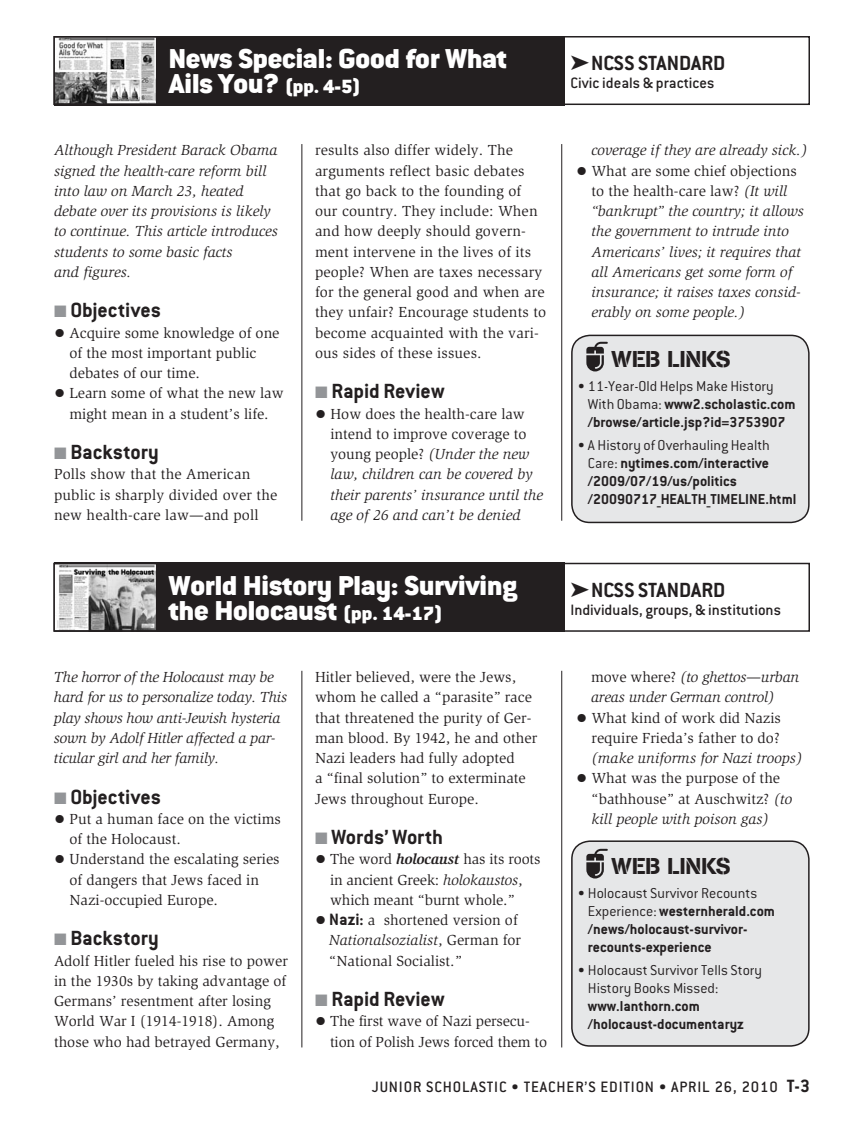
<style>
.page{position:relative;width:864px;height:1121px;background:#fff}
.page>*{position:absolute;margin:0;border:0;box-sizing:border-box;transform-origin:0 0}
.t1{font:900 30px/25.5px "Conduit ITC";color:#fff}
.t2{font:24px "Cargo D";color:#231f20}
.t3{font:700 22.5px "Conduit ITC";color:#231f20}
.t4{font:500 16.5px "Conduit ITC";color:#231f20}
.t5{font:500 16.5px "Conduit ITC";letter-spacing:.05em;color:#231f20}
.t6{font:700 15.75px/18px "Conduit ITC";color:#231f20}
.t7{font:300 15.75px/18px "Conduit ITC";color:#231f20}
.t8{font:15px/20.2px "Slimbach";color:#231f20}
.t9{font:italic 15px/20.2px "Slimbach";color:#231f20}
.s1{font-size:21px}
.s2{color:#939598}
.s3{font-weight:700;font-size:22.5px}
.s4{font-weight:700;font-style:normal;font-size:22.5px}
.s5{font-style:normal}
.s6{font-weight:700;font-style:italic}
.s7{font-style:italic}
.s8{font-family:"Conduit ITC";font-weight:700;font-size:18px}
.s9{font-weight:300}
.s10{font-weight:700;font-size:19.5px}
</style>
<div class="page">
<div style="left:54px;top:36px;width:510px;height:69px;background:#231f20"></div>
<div style="left:54px;top:562px;width:510px;height:70px;background:#231f20"></div>
<hr style="left:302px;top:144px;width:1px;height:376px;background:#231f20">
<hr style="left:302px;top:670px;width:1px;height:377px;background:#231f20">
<hr style="left:561px;top:144px;width:1px;height:376px;background:#231f20">
<hr style="left:561px;top:670px;width:1px;height:377px;background:#231f20">
<div style="left:563px;top:36px;width:247px;height:69px;border:2px solid #231f20"></div>
<div style="left:563px;top:562px;width:247px;height:70px;border:2px solid #231f20"></div>
<div style="left:572px;top:841px;width:237px;height:205px;background:#e6e7e8;border-radius:18px"></div>
<div style="left:571px;top:840px;width:239px;height:206px;border:2px solid #231f20;border-radius:18px"></div>
<svg style="left:586px;top:848px;width:22px;height:30px"></svg>
<img style="left:57px;top:566px;width:97px;height:62px">
<div style="left:53px;top:562px;width:104px;height:70px;border:2px solid #231f20"></div>
<img style="left:57px;top:40px;width:97px;height:61px">
<div style="left:54px;top:37px;width:103px;height:67px;border:2px solid #231f20"></div>
<div style="left:53px;top:36px;width:104px;height:69px;border:2px solid #231f20"></div>
<div style="left:572px;top:335px;width:237px;height:187px;background:#e6e7e8;border-radius:18px"></div>
<div style="left:571px;top:334px;width:239px;height:189px;border:2px solid #231f20;border-radius:18px"></div>
<svg style="left:586px;top:342px;width:22px;height:29px"></svg>
<h1 class="t1" style="left:169px;top:45px;width:340px">News Special: Good for What<br>Ails You? <span class="s1">(pp. 4-5)</span></h1>
<p class="t9" style="left:54px;top:140px;width:225px">Although President Barack Obama signed the health-care reform bill into law on March 23, heated debate over its provisions is likely to continue. This article introduces students to some basic facts<br>and figures.</p>
<h3 class="t3" style="left:54px;top:297px;width:109px"><span class="s2">■</span> Objectives</h3>
<p class="t8" style="left:69px;top:322px;width:212px;text-indent:-15px"><span class="s3">•</span> Acquire some knowledge of one of the most important public debates of our time.</p>
<p class="t8" style="left:54px;top:383px;width:231px;text-align:center"><span class="s3">•</span> Learn some of what the new law might mean in a student’s life.</p>
<h3 class="t3" style="left:54px;top:439px;width:106px"><span class="s2">■</span> Backstory</h3>
<p class="t8" style="left:54px;top:464px;width:225px">Polls show that the American public is sharply divided over the new health-care law—and poll</p>
<p class="t8" style="left:315px;top:140px;width:233px">results also differ widely. The arguments reflect basic debates that go back to the founding of our country. They include: When and how deeply should govern&shy;ment intervene in the lives of its people? When are taxes necessary for the general good and when are they unfair? Encourage students to become acquainted with the vari&shy;ous sides of these issues.</p>
<h3 class="t3" style="left:315px;top:378px;width:131px"><span class="s2">■</span> Rapid Review</h3>
<p class="t9" style="left:330px;top:403px;width:214px;text-indent:-15px"><span class="s4">•</span> <span class="s5">How does the health-care law intend to improve coverage to young people?</span> (Under the new law, children can be covered by their parents’ insurance until the age of 26 and can’t be denied</p>
<h1 class="t1" style="left:169px;top:571px;width:350px">World History Play: Surviving the Holocaust <span class="s1">(pp. 14-17)</span></h1>
<p class="t9" style="left:54px;top:667px;width:235px">The horror of the Holocaust may be hard for us to personalize today. This play shows how anti-Jewish hysteria sown by Adolf Hitler affected a par&shy;ticular girl and her family.</p>
<h3 class="t3" style="left:54px;top:783px;width:109px"><span class="s2">■</span> Objectives</h3>
<p class="t8" style="left:69px;top:808px;width:213px;text-indent:-15px"><span class="s3">•</span> Put a human face on the victims of the Holocaust.</p>
<p class="t8" style="left:69px;top:849px;width:212px;text-indent:-15px"><span class="s3">•</span> Understand the escalating series of dangers that Jews faced in<br>Nazi-occupied Europe.</p>
<h3 class="t3" style="left:54px;top:925px;width:106px"><span class="s2">■</span> Backstory</h3>
<p class="t8" style="left:54px;top:950px;width:235px">Adolf Hitler fueled his rise to power in the 1930s by taking advantage of Germans’ resentment after losing World War I (1914-1918). Among those who had betrayed Germany,</p>
<p class="t8" style="left:315px;top:667px;width:224px">Hitler believed, were the Jews, whom he called a “parasite” race that threatened the purity of Ger&shy;man blood. By 1942, he and other<br>Nazi leaders had fully adopted<br>a “final solution” to exterminate<br>Jews throughout Europe.</p>
<h3 class="t3" style="left:315px;top:824px;width:130px"><span class="s2">■</span> Words’ Worth</h3>
<p class="t8" style="left:330px;top:849px;width:212px;text-indent:-15px"><span class="s3">•</span> The word <span class="s6">holocaust</span> has its roots in ancient Greek: <span class="s7">holokaustos</span>, which meant “burnt whole.”</p>
<p class="t8" style="left:329px;top:910px;width:193px;text-indent:-14px"><span class="s3">•</span> <span class="s8">N azi:</span> a shortened version of<br><span class="s7">Nationalsozialist</span>, German for “National Socialist.”</p>
<h3 class="t3" style="left:315px;top:986px;width:131px"><span class="s2">■</span> Rapid Review</h3>
<p class="t8" style="left:330px;top:1011px;width:219px;text-indent:-15px"><span class="s3">•</span> The first wave of Nazi persecu&shy;tion of Polish Jews forced them to</p>
<h3 class="t3" style="left:570px;top:50px;width:33px">➤NCSS</h3>
<h3 class="t3" style="left:638px;top:50px;width:89px">standar d</h3>
<p class="t4" style="left:570px;top:74px;width:146px">Civic ideals &amp; practices</p>
<p class="t9" style="left:591px;top:140px;width:217px">coverage if they are already sick.)</p>
<p class="t9" style="left:591px;top:160px;width:214px;text-indent:-15px"><span class="s4">•</span> <span class="s5">What are some chief objections to the health-care law?</span> (It will “bankrupt” the country; it allows the government to intrude into<br>Americans’ lives; it requires that all Americans get some form of insurance; it raises taxes consid&shy;erably on some people.)</p>
<h2 class="t2" style="left:611px;top:345px;width:121px">WEB LINKS</h2>
<p class="t6" style="left:588px;top:377px;width:209px;text-indent:-10px"><span class="s9">• 11-Year-Old Helps Make History<br>With Obama:</span> www2.scholastic.com /browse/article.jsp?id=3753907</p>
<p class="t6" style="left:588px;top:435px;width:183px;text-indent:-10px"><span class="s9">• A History of Overhauling Health<br>Care:</span> nytimes.com/interactive /2009/07/19/us/politics /20090717_HEAL</p>
<p class="t6" style="left:691px;top:489px;width:33px">TH_TIMELINE</p>
<p class="t6" style="left:765px;top:489px;width:33px">.html</p>
<h3 class="t3" style="left:570px;top:576px;width:33px">➤NCSS</h3>
<h3 class="t3" style="left:638px;top:576px;width:89px">standar d</h3>
<p class="t4" style="left:570px;top:600px;width:212px">Individuals, groups, &amp; institutions</p>
<p class="t9" style="left:591px;top:667px;width:210px"><span class="s5">move where?</span> (to ghettos—urban areas under German control)</p>
<p class="t8" style="left:576px;top:707px;width:207px;text-align:right"><span class="s3">•</span> What kind of work did Nazis require Frieda’s father to do?</p>
<p class="t9" style="left:591px;top:748px;width:212px">(make uniforms for Nazi troops)</p>
<p class="t8" style="left:591px;top:768px;width:202px;text-indent:-15px"><span class="s3">•</span> What was the purpose of the “bathhouse” at Auschwitz? <span class="s7">(to kill people with poison gas)</span></p>
<h2 class="t2" style="left:611px;top:852px;width:121px">WEB LINKS</h2>
<p class="t6" style="left:588px;top:884px;width:189px;text-indent:-10px"><span class="s9">• Holocaust Survivor Recounts<br>Experience:</span> westernherald.com /news/holocaust-survivor&shy;recounts-experience</p>
<p class="t7" style="left:588px;top:960px;width:176px;text-indent:-10px">• Holocaust Survivor Tells Story<br>History Books Missed:</p>
<p class="t6" style="left:588px;top:996px;width:158px">www.lanthorn.com /holocaust-documentaryz</p>
<p class="t4" style="left:372px;top:1077px;width:26px">JUNIOR</p>
<p class="t4" style="left:426px;top:1077px;width:10px">SCHO</p>
<p class="t5" style="left:462px;top:1077px;width:349px">LASTIC • Teacher’s Edition • April 26, 2010 <span class="s10">T-3</span></p>
</div>
